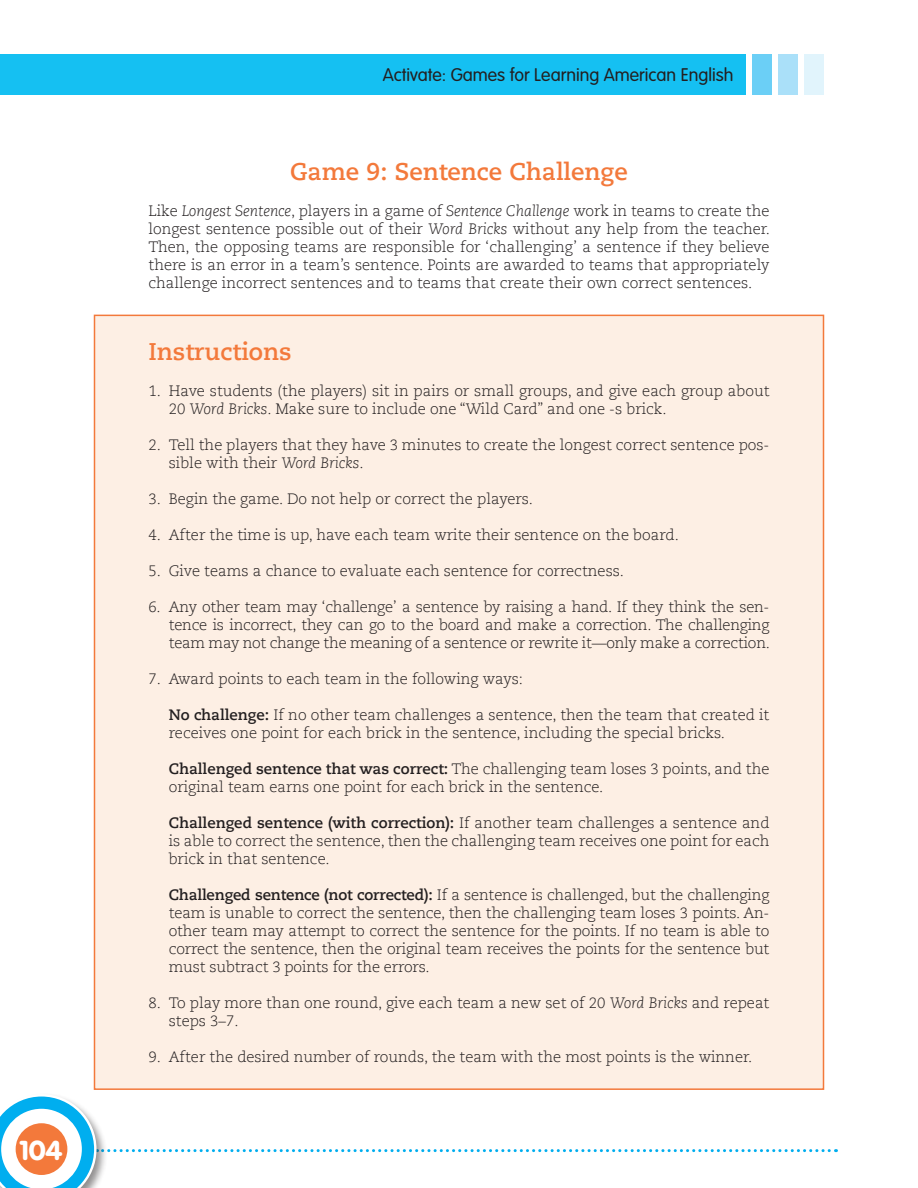
<style>
.page{position:relative;width:918px;height:1188px;background:#fff}
.page>*{position:absolute;margin:0;border:0;box-sizing:border-box;transform-origin:0 0}
.t1{font:900 27px "VAG Rounded Std";color:#fff}
.t2{font:700 24px "Caecilia LT Std";color:#f3793b}
.t3{font:300 18px "VAG Rounded Std";color:#231f20}
.t4{font:300 15px/18px "Caecilia LT Std";color:#231f20}
.s1{font-style:italic}
.s2{font-weight:700}
</style>
<div class="page">
<svg style="left:0;top:1096px;width:837px;height:92px"></svg>
<div style="left:16px;top:1123px;width:51px;height:52px;background:#f3793b;border-radius:50%"></div>
<div style="left:0;top:54px;width:746px;height:40px;background:#15c0f2"></div>
<div style="left:753px;top:54px;width:19px;height:40px;background:#6bcff6"></div>
<div style="left:778px;top:54px;width:20px;height:40px;background:#aae0f9"></div>
<div style="left:804px;top:54px;width:20px;height:40px;background:#e1f4fc"></div>
<div style="left:94px;top:315px;width:730px;height:775px;background:#fdefe4;border:2px solid #f3793b"></div>
<h1 class="t1" style="left:20px;top:1134px;width:44px">104</h1>
<p class="t3" style="left:383px;top:65px;width:352px">Activate: Games for Learning American English</p>
<h3 class="t2" style="left:290px;top:157px;width:339px">Game 9: Sentence Challenge</h3>
<p class="t4" style="left:148px;top:202px;width:623px;text-align:justify">Like <span class="s1">Longest Sentence</span>, players in a game of <span class="s1">Sentence Challenge</span> work in teams to create the longest sentence possible out of their <span class="s1">Word Bricks</span> without any help from the teacher.<br>Then, the opposing teams are responsible for ‘challenging’ a sentence if they believe there is an error in a team’s sentence. Points are awarded to teams that appropriately challenge incorrect sentences and to teams that create their own correct sentences.</p>
<h3 class="t2" style="left:148px;top:337px;width:145px">Instructions</h3>
<p class="t4" style="left:169px;top:382px;width:602px;text-indent:-20px">1. Have students (the players) sit in pairs or small groups, and give each group about<br>20 <span class="s1">Word Bricks</span>. Make sure to include one “Wild Card” and one -s brick.</p>
<p class="t4" style="left:169px;top:436px;width:602px;text-indent:-20px">2. Tell the players that they have 3 minutes to create the longest correct sentence pos&shy;sible with their <span class="s1">Word Bricks</span>.</p>
<p class="t4" style="left:148px;top:490px;width:386px">3. Begin the game. Do not help or correct the players.</p>
<p class="t4" style="left:148px;top:526px;width:532px">4. After the time is up, have each team write their sentence on the board.</p>
<p class="t4" style="left:148px;top:562px;width:477px">5. Give teams a chance to evaluate each sentence for correctness.</p>
<p class="t4" style="left:169px;top:598px;width:603px;text-align:justify;text-indent:-20px">6. Any other team may ‘challenge’ a sentence by raising a hand. If they think the sen&shy;tence is incorrect, they can go to the board and make a correction. The challenging team may not change the meaning of a sentence or rewrite it—only make a correction.</p>
<p class="t4" style="left:148px;top:670px;width:376px">7. Award points to each team in the following ways:</p>
<p class="t4" style="left:169px;top:706px;width:602px"><span class="s2">No challenge:</span> If no other team challenges a sentence, then the team that created it receives one point for each brick in the sentence, including the special bricks.</p>
<p class="t4" style="left:169px;top:760px;width:602px"><span class="s2">Challenged sentence that was correct:</span> The challenging team loses 3 points, and the original team earns one point for each brick in the sentence.</p>
<p class="t4" style="left:169px;top:814px;width:602px;text-align:justify"><span class="s2">Challenged sentence (with correction):</span> If another team challenges a sentence and is able to correct the sentence, then the challenging team receives one point for each brick in that sentence.</p>
<p class="t4" style="left:169px;top:886px;width:602px;text-align:justify"><span class="s2">Challenged sentence (not corrected):</span> If a sentence is challenged, but the challenging team is unable to correct the sentence, then the challenging team loses 3 points. An&shy;other team may attempt to correct the sentence for the points. If no team is able to correct the sentence, then the original team receives the points for the sentence but must subtract 3 points for the errors.</p>
<p class="t4" style="left:169px;top:994px;width:602px;text-indent:-20px">8. To play more than one round, give each team a new set of 20 <span class="s1">Word Bricks</span> and repeat steps 3–7.</p>
<p class="t4" style="left:149px;top:1048px;width:605px">9. After the desired number of rounds, the team with the most points is the winner.</p>
</div>
